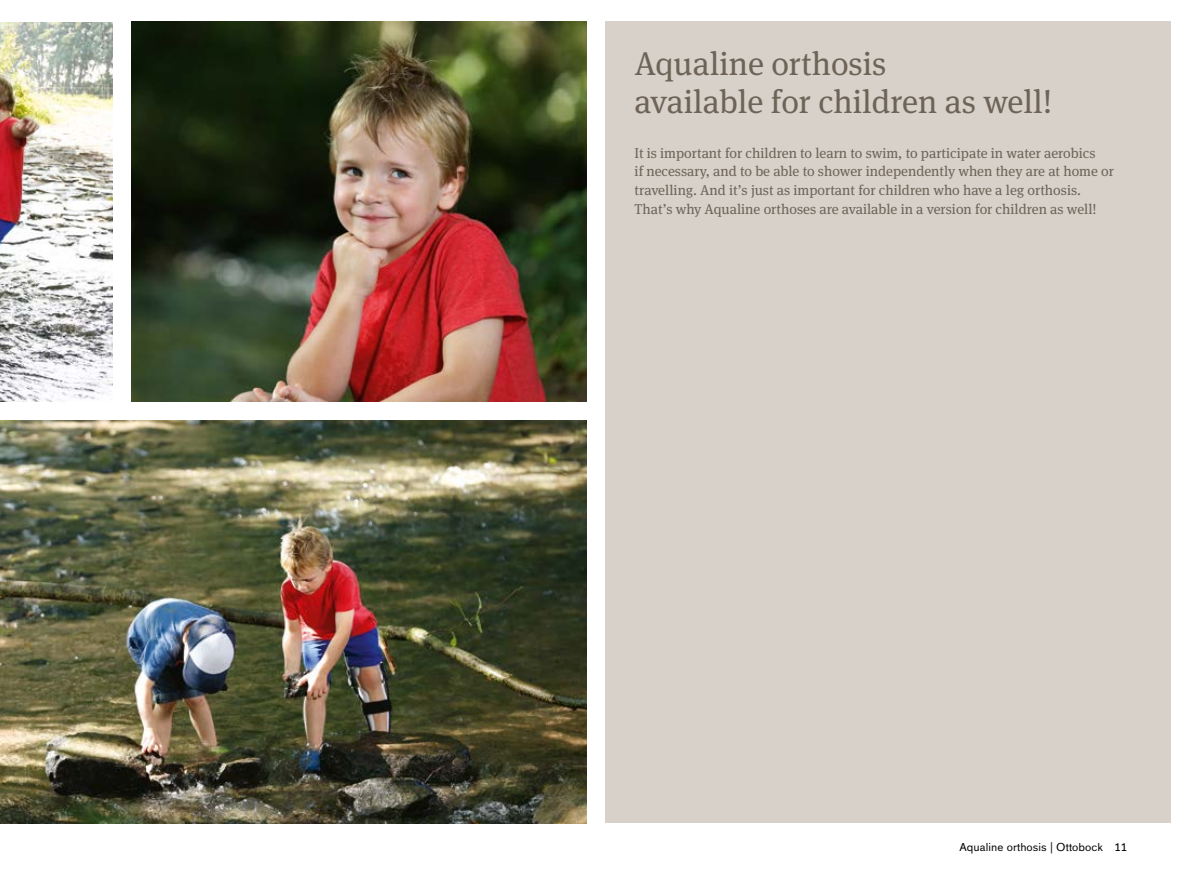
<style>
.page{position:relative;width:1191px;height:893px;background:#fff}
.page>*{position:absolute;margin:0;border:0;box-sizing:border-box;transform-origin:0 0}
.t1{font:33px/38.2px "OBO Serif";color:#6e6357}
.t2{font:14.25px/18.8px "OBO Serif";color:#6e6357}
.t3{font:11.25px "OBO Sans";letter-spacing:.005em;color:#000}
</style>
<div class="page">
<img style="left:0;top:420px;width:586px;height:403px">
<div style="left:605px;top:21px;width:565px;height:802px;background:#d7d1ca"></div>
<img style="left:131px;top:22px;width:455px;height:379px">
<img style="left:0;top:22px;width:113px;height:379px">
<h1 class="t1" style="left:634px;top:45px;width:419px">Aqualine orthosis<br>available for children as well!</h1>
<p class="t2" style="left:634px;top:143px;width:481px">It is important for children to learn to swim, to participate in water aerobics<br>if necessary, and to be able to shower independently when they are at home or travelling. And it’s just as important for children who have a leg orthosis.<br>That’s why Aqualine orthoses are available in a version for children as well!</p>
<p class="t3" style="left:959px;top:841px;width:169px">Aqualine orthosis | Ottobock 11</p>
</div>
